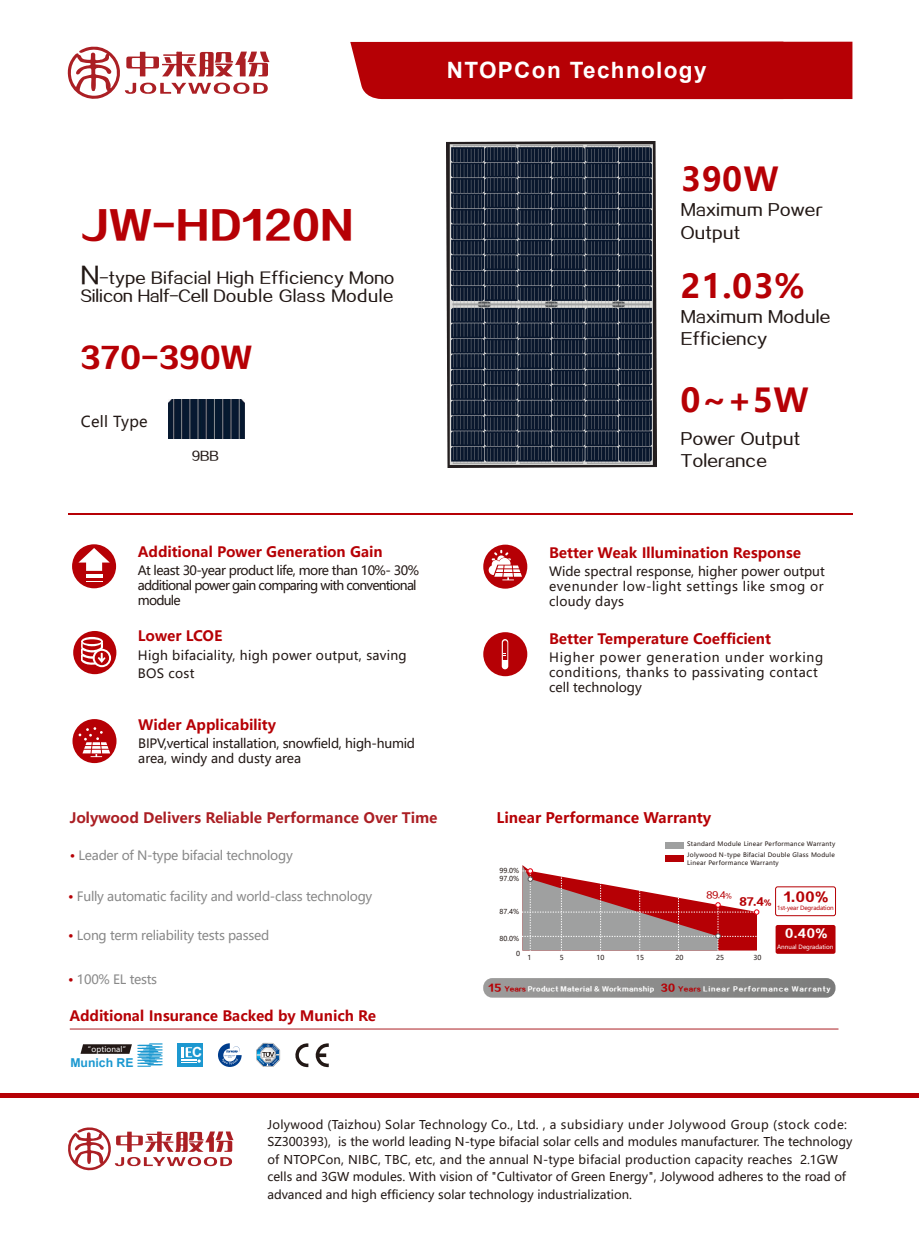
<style>
.page{position:relative;width:919px;height:1238px;background:#fff}
.page>*{position:absolute;margin:0;border:0;box-sizing:border-box;transform-origin:0 0}
.t1{font:37.5px "FZZDHJW GB1 0";letter-spacing:.02em;color:#b60005}
.t2{font:700 32.7px "Microsoft Ya Hei";letter-spacing:.02em;color:#b60005}
.t3{font:27.75px "FZZDHJW GB1 0";letter-spacing:.02em;color:#b60005}
.t4{font:700 22.5px "Arial";letter-spacing:.06em;color:#fff}
.t5{font:15.45px/22.5px "FZZZHUNHJW GB1 0";letter-spacing:.02em;color:#221815}
.t6{font:15px/18px "FZZZHUNHJW GB1 0";letter-spacing:.02em;color:#221815}
.t7{font:15px "Microsoft Ya Hei";letter-spacing:.02em;color:#221815}
.t8{font:700 14.55px "Microsoft Ya Hei";color:#b60005}
.t9{font:700 14.4px "Microsoft Ya Hei";color:#ab1f24}
.t10{font:700 14.25px "Microsoft Ya Hei";color:#b60005}
.t11{font:700 13.95px "Arial";color:#fff}
.t12{font:12.75px "Microsoft Ya Hei";letter-spacing:-.02em;color:#898989}
.t13{font:12.75px/15px "Microsoft Ya Hei";letter-spacing:-.06em;color:#221815}
.t14{font:12.75px/15px "Microsoft Ya Hei";color:#221815;text-align:justify}
.t15{font:12.75px/15px "Microsoft Ya Hei";letter-spacing:.04em;color:#221815}
.t16{font:12.75px/15px "Microsoft Ya Hei";letter-spacing:-.02em;color:#221815}
.t17{font:12.75px/18px "Microsoft Ya Hei";letter-spacing:.02em;color:#221815}
.t18{font:700 12.3px "Arial";color:#1b98d0}
.t19{font:12.3px "FZZDHJW GB1 0";color:#b60005}
.t20{font:12px/17.4px "Microsoft Ya Hei";color:#221815}
.t21{font:12px "FZZZHUNHJW GB1 0";color:#221815}
.t22{font:11.1px "FZZDHJW GB1 0";color:#fff}
.t23{font:10.05px "FZZDHJW GB1 0";color:#b60005}
.t24{font:8.7px "FZZZHUNHJW GB1 0";color:#b60005}
.t25{font:7.65px "Microsoft Ya Hei";letter-spacing:.02em;color:#fff}
.t26{font:6.75px "Microsoft Ya Hei";color:#221815}
.t27{font:6.15px/10.8px "Microsoft Ya Hei";letter-spacing:.04em;color:#221815}
.t28{font:6.15px "FZZDHJW GB1 0";letter-spacing:.04em;color:#fff}
.t29{font:5.85px "Microsoft Ya Hei";letter-spacing:-.02em;color:#b60005}
.t30{font:5.85px "Microsoft Ya Hei";color:#fff}
.s1{font-size:22.5px}
.s2{color:#b60005}
.s3{font-size:6.15px}
.s4{font-size:7.05px}
.s5{font-size:9.45px;color:#b60005}
</style>
<div class="page">
<div style="left:0;top:1093px;width:918px;height:5px;background:#b60005"></div>
<svg style="left:68px;top:1127px;width:165px;height:44px"></svg>
<hr style="left:70px;top:1028px;width:768px;height:1px;background:#ab1f24">
<div style="left:72px;top:719px;width:44px;height:44px;background:#b60005;border-radius:50%"></div>
<svg style="left:79px;top:727px;width:31px;height:30px"></svg>
<div style="left:483px;top:544px;width:44px;height:44px;background:#b60005;border-radius:50%"></div>
<div style="left:483px;top:632px;width:44px;height:44px;background:#b60005;border-radius:50%"></div>
<svg style="left:488px;top:550px;width:34px;height:30px"></svg>
<svg style="left:501px;top:639px;width:7px;height:30px"></svg>
<svg style="left:503px;top:640px;width:4px;height:19px"></svg>
<div style="left:72px;top:544px;width:44px;height:44px;background:#b60005;border-radius:50%"></div>
<svg style="left:78px;top:548px;width:32px;height:23px"></svg>
<hr style="left:86px;top:574px;width:16px;height:3px;background:#fff">
<div style="left:73px;top:631px;width:43px;height:43px;background:#b60005;border-radius:50%"></div>
<svg style="left:81px;top:637px;width:22px;height:9px"></svg>
<div style="left:83px;top:639px;width:18px;height:5px;background:#b60005;border-radius:50%"></div>
<svg style="left:93px;top:648px;width:18px;height:19px"></svg>
<svg style="left:95px;top:650px;width:14px;height:15px"></svg>
<svg style="left:81px;top:642px;width:24px;height:23px"></svg>
<svg style="left:315px;top:1043px;width:14px;height:24px"></svg>
<svg style="left:295px;top:1043px;width:13px;height:24px"></svg>
<div style="left:178px;top:1043px;width:25px;height:23px;background:#1c98d0"></div>
<svg style="left:181px;top:1047px;width:20px;height:16px"></svg>
<svg style="left:80px;top:1043px;width:82px;height:23px"></svg>
<svg style="left:256px;top:1042px;width:24px;height:24px"></svg>
<svg style="left:218px;top:1043px;width:23px;height:23px"></svg>
<svg style="left:67px;top:46px;width:202px;height:53px"></svg>
<hr style="left:68px;top:514px;width:784px;height:1px;background:#b60005">
<div style="left:350px;top:42px;width:502px;height:57px;background:#b60005"></div>
<svg style="left:483px;top:978px;width:352px;height:19px;background:#8d8d8c"></svg>
<svg style="left:522px;top:865px;width:237px;height:86px"></svg>
<div style="left:665px;top:842px;width:19px;height:6px;background:#9fa0a0"></div>
<div style="left:665px;top:854px;width:19px;height:7px;background:#b60005"></div>
<div style="left:775px;top:886px;width:60px;height:30px;border:1px solid #b60005;border-radius:2px"></div>
<div style="left:775px;top:924px;width:60px;height:29px;background:#b60005;border-radius:2px"></div>
<img style="left:168px;top:400px;width:77px;height:38px">
<img style="left:446px;top:141px;width:210px;height:326px">
<h3 class="t4" style="left:446px;top:54px;width:261px">NTOPCon Technology</h3>
<h1 class="t1" style="left:81px;top:204px;width:275px">JW-HD120N</h1>
<p class="t6" style="left:81px;top:269px;width:315px"><span class="s1">N</span>-type Bifacial High Efficiency Mono<br>Silicon Half-Cell Double Glass Module</p>
<h3 class="t3" style="left:80px;top:342px;width:173px">370-390W</h3>
<p class="t7" style="left:81px;top:412px;width:69px">Cell Type</p>
<p class="t21" style="left:192px;top:449px;width:28px">9BB</p>
<p class="t10" style="left:138px;top:541px;width:246px">Additional Power Generation Gain</p>
<p class="t13" style="left:138px;top:562px;width:283px">At least 30-year product life, more than 10%- 30% additional power gain comparing with conventional module</p>
<p class="t10" style="left:138px;top:626px;width:86px">Lower LCOE</p>
<p class="t17" style="left:138px;top:645px;width:270px">High bifaciality, high power output, saving<br>BOS cost</p>
<p class="t10" style="left:138px;top:715px;width:139px">Wider Applicability</p>
<p class="t16" style="left:138px;top:736px;width:278px">BIPV,vertical installation, snowfield, high-humid area, windy and dusty area</p>
<h2 class="t2" style="left:680px;top:156px;width:99px">390W</h2>
<p class="t5" style="left:680px;top:200px;width:143px">Maximum Power<br>Output</p>
<h2 class="t2" style="left:680px;top:263px;width:125px">21.03%</h2>
<p class="t5" style="left:680px;top:306px;width:151px">Maximum Module<br>Efficiency</p>
<h2 class="t2" style="left:680px;top:377px;width:129px">0~+5W</h2>
<p class="t5" style="left:680px;top:428px;width:121px">Power Output<br>Tolerance</p>
<p class="t10" style="left:549px;top:543px;width:253px">Better Weak Illumination Response</p>
<p class="t14" style="left:549px;top:563px;width:277px">Wide spectral response, higher power output evenunder low-light settings like smog or cloudy days</p>
<p class="t10" style="left:549px;top:629px;width:223px">Better Temperature Coefficient</p>
<p class="t15" style="left:549px;top:649px;width:276px">Higher power generation under working conditions, thanks to passivating contact cell technology</p>
<p class="t9" style="left:70px;top:807px;width:369px">Jolywood Delivers Reliable Performance Over Time</p>
<p class="t8" style="left:496px;top:807px;width:216px">Linear Performance Warranty</p>
<p class="t12" style="left:70px;top:847px;width:224px"><span class="s2">•</span> Leader of N-type bifacial technology</p>
<p class="t12" style="left:68px;top:887px;width:306px"><span class="s2">•</span> Fully automatic facility and world-class technology</p>
<p class="t12" style="left:68px;top:926px;width:203px"><span class="s2">•</span> Long term reliability tests passed</p>
<p class="t12" style="left:68px;top:970px;width:91px"><span class="s2">•</span> 100% EL tests</p>
<p class="t10" style="left:69px;top:1005px;width:308px">Additional Insurance Backed by Munich Re</p>
<p class="t27" style="left:687px;top:838px;width:149px">Standard Module Linear Performance Warranty<br>Jolywood N-type Bifacial Double Glass Module</p>
<p class="t27" style="left:687px;top:857px;width:93px">Linear Performance Warranty</p>
<p class="t19" style="left:783px;top:889px;width:46px">1.00%</p>
<p class="t29" style="left:777px;top:904px;width:58px">1st-year Degradation</p>
<p class="t22" style="left:785px;top:927px;width:44px">0.40%</p>
<p class="t30" style="left:777px;top:942px;width:58px">Annual Degradation</p>
<p class="t26" style="left:499px;top:866px;width:21px">99.0%</p>
<p class="t26" style="left:499px;top:874px;width:21px">97.0%</p>
<p class="t24" style="left:706px;top:889px;width:27px">89.4<span class="s3">%</span></p>
<p class="t23" style="left:739px;top:895px;width:34px">87.4<span class="s4">%</span></p>
<p class="t26" style="left:499px;top:907px;width:21px">87.4%</p>
<p class="t26" style="left:499px;top:933px;width:21px">80.0%</p>
<p class="t26" style="left:516px;top:949px;width:5px">0</p>
<p class="t26" style="left:527px;top:953px;width:5px">1</p>
<p class="t26" style="left:559px;top:953px;width:5px">5</p>
<p class="t26" style="left:596px;top:953px;width:9px">10</p>
<p class="t26" style="left:636px;top:953px;width:9px">15</p>
<p class="t26" style="left:675px;top:953px;width:9px">20</p>
<p class="t26" style="left:716px;top:953px;width:9px">25</p>
<p class="t26" style="left:753px;top:953px;width:9px">30</p>
<p class="t28" style="left:488px;top:985px;width:344px"><span class="s5">15</span> <span class="s2">Years</span> Product Material &amp; Workmanship <span class="s5">30</span> <span class="s2">Years</span> Linear Performance Warranty</p>
<p class="t25" style="left:84px;top:1043px;width:48px">“optional”</p>
<p class="t18" style="left:70px;top:1053px;width:65px">Munich RE</p>
<p class="t11" style="left:192px;top:1042px;width:12px">C</p>
<p class="t20" style="left:267px;top:1115px;width:586px">Jolywood (Taizhou) Solar Technology Co., Ltd. , a subsidiary under Jolywood Group (stock code:<br>SZ300393), is the world leading N-type bifacial solar cells and modules manufacturer. The technology of NTOPCon, NIBC, TBC, etc, and the annual N-type bifacial production capacity reaches 2.1GW cells and 3GW modules. With vision of "Cultivator of Green Energy", Jolywood adheres to the road of advanced and high efficiency solar technology industrialization.</p>
</div>
